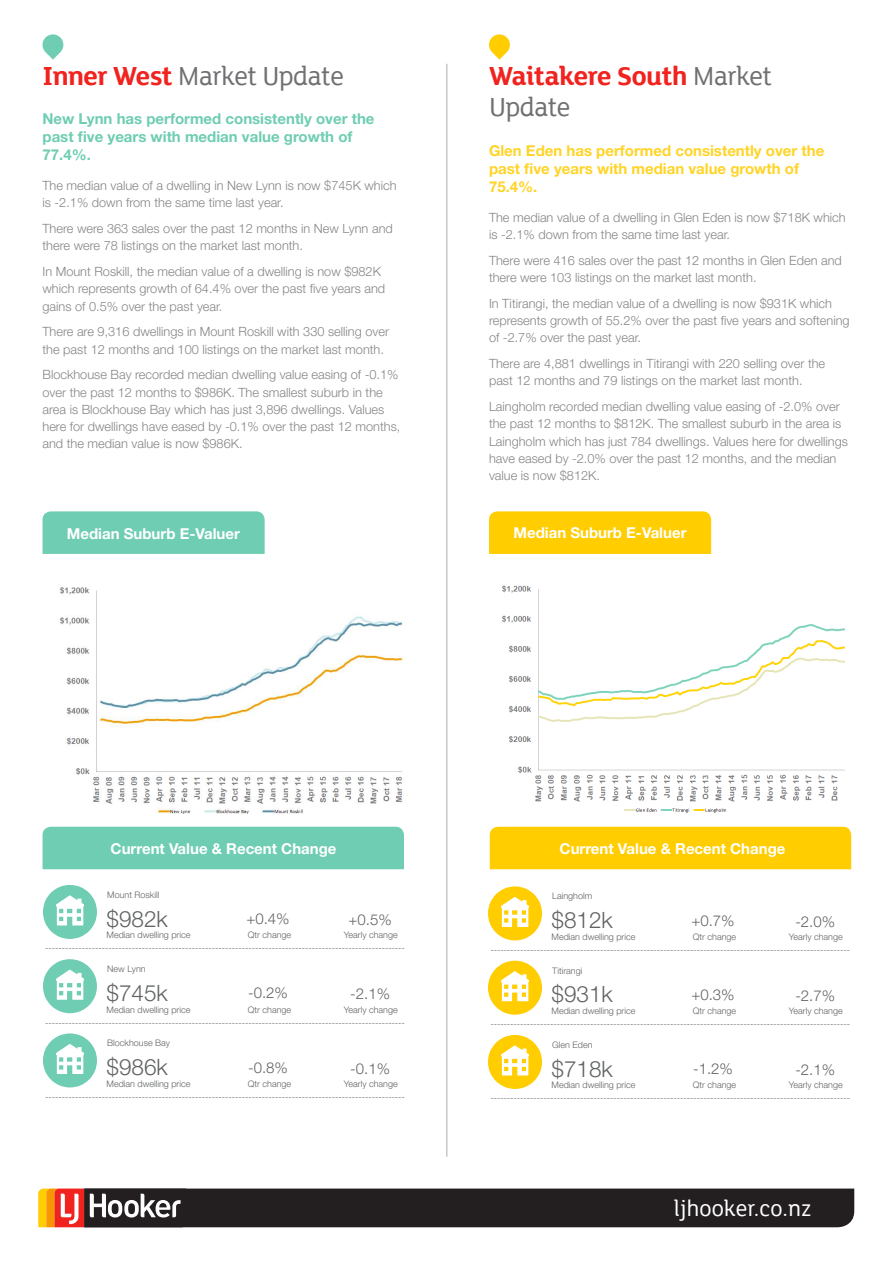
<style>
.page{position:relative;width:893px;height:1263px;background:#fff}
.page>*{position:absolute;margin:0;border:0;box-sizing:border-box;transform-origin:0 0}
.t1{font:54px/74.2px "LJH NZ";color:#6ecdb2;text-align:justify}
.t2{font:54px/74.2px "LJH NZ";color:#ffcd00;text-align:justify}
.t3{font:700 28.05px/31.7px "LJH Lighthouse";letter-spacing:-.02em;color:#f0231e}
.t4{font:28.05px "LJH Lighthouse";letter-spacing:-.02em;color:#707073}
.t5{font:24px "LJH Lighthouse";color:#fff}
.t6{font:300 22.5px "Helvetica Neue";color:#606362}
.t7{font:700 15px "Helvetica Neue";color:#fff}
.t8{font:700 15px/18px "Helvetica Neue";color:#ffd426}
.t9{font:700 15px/18px "Helvetica Neue";color:#6ecdb2}
.t10{font:300 15px "Helvetica Neue";color:#606362}
.t11{font:300 12.75px/17.2px "Helvetica Neue";color:#858588}
.t12{font:300 9px "Helvetica Neue";color:#606362}
.s1{font-weight:700;color:#f0231e}
.s2{font-weight:400;color:#707073}
</style>
<div class="page">
<svg style="left:38px;top:1188px;width:816px;height:39px;background:#382d2b"></svg>
<hr style="left:446px;top:64px;width:1px;height:1093px;background:#adafb2">
<div style="left:43px;top:511px;width:222px;height:43px;background:#6ecdb2"></div>
<div style="left:489px;top:511px;width:222px;height:43px;background:#ffcd00"></div>
<svg style="left:42px;top:34px;width:22px;height:26px"></svg>
<svg style="left:489px;top:34px;width:21px;height:26px"></svg>
<div style="left:43px;top:827px;width:361px;height:42px;background:#6ecdb2"></div>
<div style="left:490px;top:827px;width:361px;height:42px;background:#ffcd00"></div>
<img style="left:502px;top:585px;width:343px;height:228px">
<img style="left:60px;top:587px;width:344px;height:227px">
<h2 class="t4" style="left:43px;top:64px;width:303px"><span class="s1">Inner West</span> Market Update</h2>
<p class="t9" style="left:43px;top:111px;width:333px">New Lynn has performed consistently over the past ive years with median value growth of<br>77.4%.</p>
<p class="t11" style="left:43px;top:178px;width:356px">The median value of a dwelling in New Lynn is now $745K which is -2.1% down from the same time last year.</p>
<p class="t11" style="left:43px;top:221px;width:352px">There were 363 sales over the past 12 months in New Lynn and there were 78 listings on the market last month.</p>
<p class="t11" style="left:43px;top:264px;width:344px">In Mount Roskill, the median value of a dwelling is now $982K which represents growth of 64.4% over the past ive years and gains of 0.5% over the past year.</p>
<p class="t11" style="left:43px;top:324px;width:348px">There are 9,316 dwellings in Mount Roskill with 330 selling over the past 12 months and 100 listings on the market last month.</p>
<p class="t11" style="left:43px;top:367px;width:359px">Blockhouse Bay recorded median dwelling value easing of -0.1% over the past 12 months to $986K. The smallest suburb in the area is Blockhouse Bay which has just 3,896 dwellings. Values here for dwellings have eased by -0.1% over the past 12 months, and the median value is now $986K.</p>
<h2 class="t3" style="left:489px;top:62px;width:285px">Waitakere South <span class="s2">Market<br>Update</span></h2>
<p class="t8" style="left:489px;top:142px;width:337px">Glen Eden has performed consistently over the past ive years with median value growth of<br>75.4%.</p>
<p class="t11" style="left:489px;top:209px;width:358px">The median value of a dwelling in Glen Eden is now $718K which is -2.1% down from the same time last year.</p>
<p class="t11" style="left:489px;top:252px;width:354px">There were 416 sales over the past 12 months in Glen Eden and there were 103 listings on the market last month.</p>
<p class="t11" style="left:489px;top:295px;width:362px">In Titirangi, the median value of a dwelling is now $931K which represents growth of 55.2% over the past ive years and softening of -2.7% over the past year.</p>
<p class="t11" style="left:489px;top:356px;width:338px">There are 4,881 dwellings in Titirangi with 220 selling over the past 12 months and 79 listings on the market last month.</p>
<p class="t11" style="left:489px;top:399px;width:360px">Laingholm recorded median dwelling value easing of -2.0% over the past 12 months to $812K. The smallest suburb in the area is Laingholm which has just 784 dwellings. Values here for dwellings have eased by -2.0% over the past 12 months, and the median value is now $812K.</p>
<p class="t7" style="left:67px;top:526px;width:175px">Median Suburb E-Valuer</p>
<p class="t7" style="left:513px;top:526px;width:175px">Median Suburb E-Valuer</p>
<p class="t7" style="left:111px;top:842px;width:227px">Current Value &amp; Recent Change</p>
<p class="t7" style="left:560px;top:841px;width:227px">Current Value &amp; Recent Change</p>
<h1 class="t1" style="left:43px;top:880px;width:55px">h h h</h1>
<p class="t12" style="left:107px;top:891px;width:54px">Mount Roskill</p>
<h3 class="t6" style="left:107px;top:908px;width:63px">$982k</h3>
<p class="t10" style="left:246px;top:912px;width:45px">+0.4%</p>
<p class="t10" style="left:349px;top:913px;width:45px">+0.5%</p>
<p class="t12" style="left:107px;top:931px;width:85px">Median dwelling price</p>
<p class="t12" style="left:248px;top:931px;width:45px">Qtr change</p>
<p class="t12" style="left:344px;top:931px;width:55px">Yearly change</p>
<p class="t12" style="left:45px;top:944px;width:361px">------------------------------------------------------------------------------------------------------------</p>
<p class="t12" style="left:107px;top:965px;width:40px">New Lynn</p>
<h3 class="t6" style="left:107px;top:982px;width:63px">$745k</h3>
<p class="t10" style="left:248px;top:986px;width:41px">-0.2%</p>
<p class="t10" style="left:350px;top:987px;width:41px">-2.1%</p>
<p class="t12" style="left:107px;top:1005px;width:85px">Median dwelling price</p>
<p class="t12" style="left:248px;top:1005px;width:45px">Qtr change</p>
<p class="t12" style="left:344px;top:1005px;width:55px">Yearly change</p>
<p class="t12" style="left:45px;top:1018px;width:361px">------------------------------------------------------------------------------------------------------------</p>
<p class="t12" style="left:107px;top:1039px;width:64px">Blockhouse Bay</p>
<h3 class="t6" style="left:107px;top:1057px;width:63px">$986k</h3>
<p class="t10" style="left:248px;top:1060px;width:41px">-0.8%</p>
<p class="t10" style="left:350px;top:1061px;width:41px">-0.1%</p>
<p class="t12" style="left:107px;top:1080px;width:85px">Median dwelling price</p>
<p class="t12" style="left:248px;top:1080px;width:45px">Qtr change</p>
<p class="t12" style="left:344px;top:1080px;width:55px">Yearly change</p>
<h1 class="t2" style="left:488px;top:881px;width:55px">h h h</h1>
<p class="t12" style="left:552px;top:892px;width:42px">Laingholm</p>
<h3 class="t6" style="left:552px;top:910px;width:63px">$812k</h3>
<p class="t10" style="left:691px;top:913px;width:45px">+0.7%</p>
<p class="t10" style="left:795px;top:914px;width:41px">-2.0%</p>
<p class="t12" style="left:552px;top:933px;width:85px">Median dwelling price</p>
<p class="t12" style="left:693px;top:933px;width:45px">Qtr change</p>
<p class="t12" style="left:789px;top:933px;width:55px">Yearly change</p>
<p class="t12" style="left:490px;top:945px;width:361px">------------------------------------------------------------------------------------------------------------</p>
<p class="t12" style="left:552px;top:966px;width:32px">Titirangi</p>
<h3 class="t6" style="left:552px;top:984px;width:63px">$931k</h3>
<p class="t10" style="left:691px;top:988px;width:45px">+0.3%</p>
<p class="t10" style="left:795px;top:989px;width:41px">-2.7%</p>
<p class="t12" style="left:552px;top:1007px;width:85px">Median dwelling price</p>
<p class="t12" style="left:693px;top:1007px;width:45px">Qtr change</p>
<p class="t12" style="left:789px;top:1007px;width:55px">Yearly change</p>
<p class="t12" style="left:490px;top:1020px;width:361px">------------------------------------------------------------------------------------------------------------</p>
<p class="t12" style="left:552px;top:1041px;width:42px">Glen Eden</p>
<h3 class="t6" style="left:552px;top:1058px;width:63px">$718k</h3>
<p class="t10" style="left:693px;top:1062px;width:41px">-1.2%</p>
<p class="t10" style="left:795px;top:1063px;width:41px">-2.1%</p>
<p class="t12" style="left:552px;top:1081px;width:85px">Median dwelling price</p>
<p class="t12" style="left:693px;top:1081px;width:45px">Qtr change</p>
<p class="t12" style="left:789px;top:1081px;width:55px">Yearly change</p>
<p class="t12" style="left:45px;top:1092px;width:361px">------------------------------------------------------------------------------------------------------------</p>
<p class="t12" style="left:490px;top:1094px;width:361px">------------------------------------------------------------------------------------------------------------</p>
<h3 class="t5" style="left:674px;top:1198px;width:139px">ljhooker.co.nz</h3>
</div>
